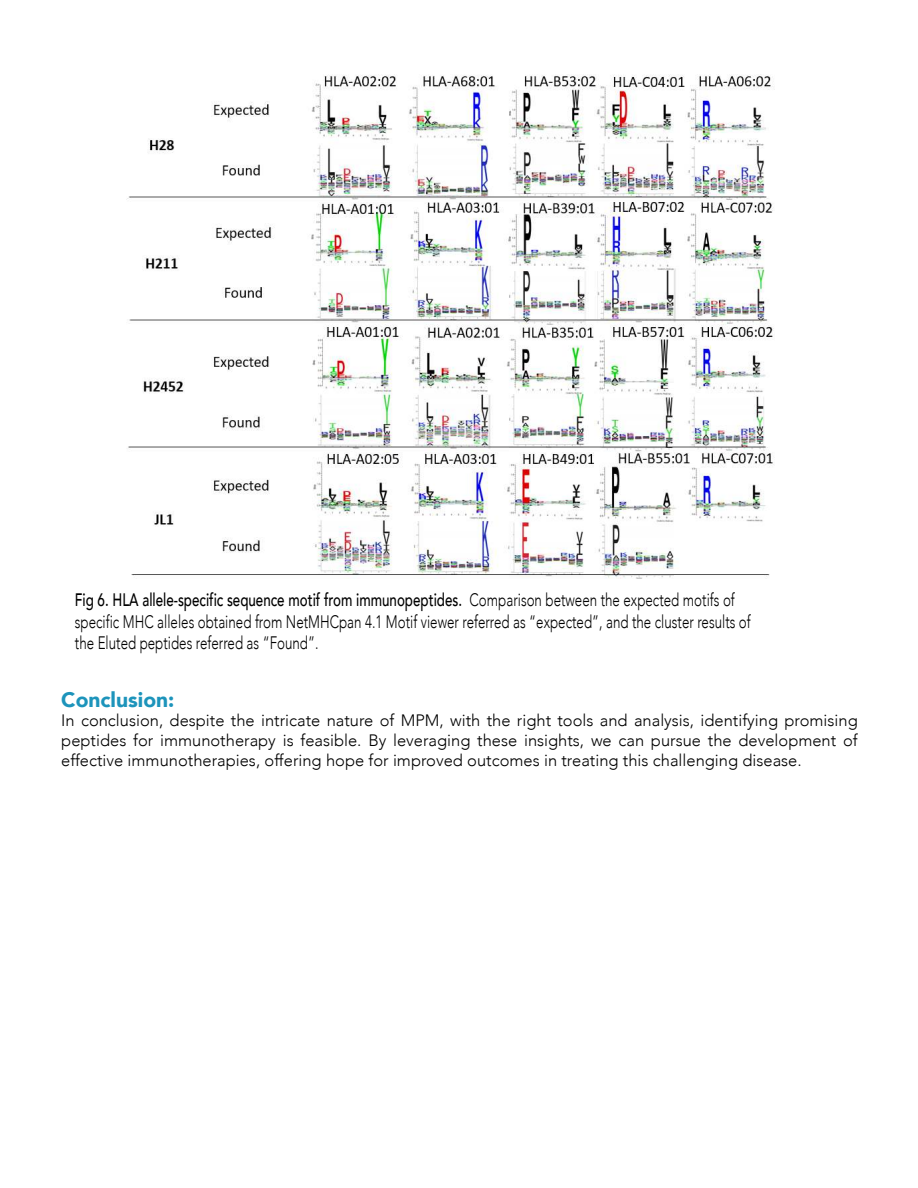
<style>
.page{position:relative;width:918px;height:1188px;background:#fff}
.page>*{position:absolute;margin:0;border:0;box-sizing:border-box;transform-origin:0 0}
.t1{font:900 21px "Avenir LT";color:#1d94bb}
.t2{font:300 18px/21.6px "Avenir";color:#000;scale:.74 1}
.t3{font:300 16.5px/19.8px "Avenir";color:#000;text-align:justify}
.s1{font-weight:500}
</style>
<div class="page">
<img style="left:126px;top:74px;width:649px;height:504px">
<p class="t2" style="left:75px;top:591px;width:915px"><span class="s1">Fig 6. HLA allele-specific sequence motif from immunopeptides.</span> Comparison between the expected motifs of specific MHC alleles obtained from NetMHCpan 4.1 Motif viewer referred as ìexpectedî, and the cluster results of the Eluted peptides referred as ìFoundî.</p>
<p class="t1" style="left:61px;top:690px;width:115px">Conclusion:</p>
<p class="t3" style="left:61px;top:712px;width:798px">In conclusion, despite the intricate nature of MPM, with the right tools and analysis, identifying promising peptides for immunotherapy is feasible. By leveraging these insights, we can pursue the development of effective immunotherapies, offering hope for improved outcomes in treating this challenging disease.</p>
</div>
